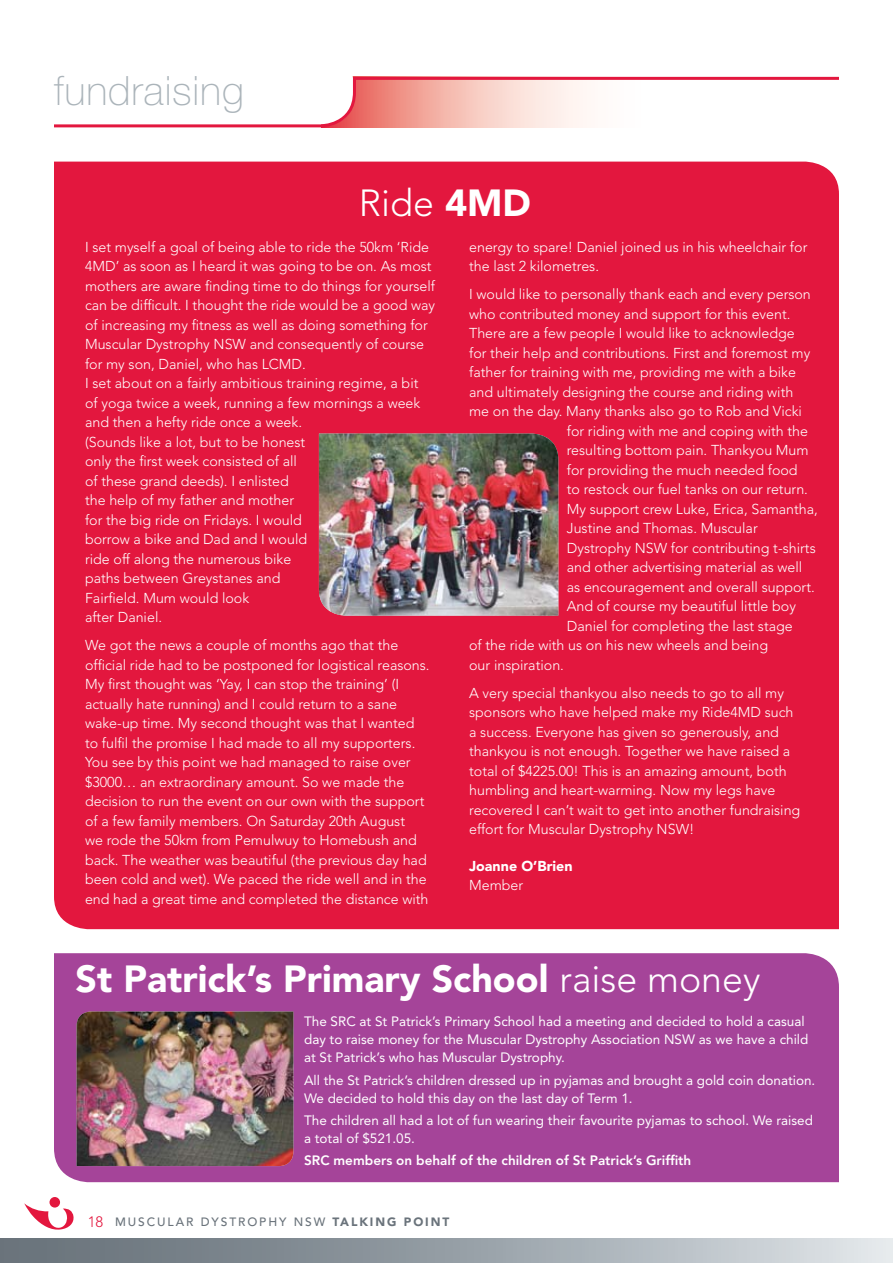
<style>
.page{position:relative;width:893px;height:1263px;background:#fff}
.page>*{position:absolute;margin:0;border:0;box-sizing:border-box;transform-origin:0 0}
.t1{font:100 40.5px "Helvetica Neue LT Std";letter-spacing:.02em;color:#abb4ba}
.t2{font:900 37.5px "Avenir";color:#fff}
.t3{font:300 37.5px "Avenir";color:#fff}
.t4{font:300 14.25px/19.5px "Avenir";color:#fff}
.t5{font:900 14.25px "Avenir";color:#fff}
.t6{font:13.5px/18px "Avenir";color:#fff}
.t7{font:800 13.5px "Avenir";color:#fff}
.t8{font:500 12px "Avenir";letter-spacing:.16em;color:#6a737b}
.s1{font-weight:900}
.s2{font-weight:300}
.s3{font-weight:300;font-size:15px;color:#e3173e}
</style>
<div class="page">
<div style="left:49px;top:1197px;width:11px;height:10px;background:#e3173e;border-radius:50%"></div>
<svg style="left:24px;top:1203px;width:50px;height:27px"></svg>
<div style="left:0;top:1239px;width:893px;height:24px;background:linear-gradient(to right,#5c6770,#dae0e5)"></div>
<svg style="left:54px;top:76px;width:785px;height:52px"></svg>
<div style="left:54px;top:162px;width:785px;height:767px;background:#e3173e"></div>
<img style="left:319px;top:434px;width:239px;height:182px">
<div style="left:54px;top:953px;width:785px;height:229px;background:#a54499"></div>
<img style="left:77px;top:1011px;width:216px;height:155px">
<h1 class="t1" style="left:54px;top:67px;width:191px">fundraising</h1>
<h2 class="t3" style="left:359px;top:181px;width:174px">Ride <span class="s1">4MD</span></h2>
<p class="t4" style="left:85px;top:237px;width:352px">I set myself a goal of being able to ride the 50km ‘Ride 4MD’ as soon as I heard it was going to be on. As most mothers are aware finding time to do things for yourself can be difficult. I thought the ride would be a good way of increasing my fitness as well as doing something for Muscular Dystrophy NSW and consequently of course for my son, Daniel, who has LCMD.<br>I set about on a fairly ambitious training regime, a bit<br>of yoga twice a week, running a few mornings a week and then a hefty ride once a week.<br>(Sounds like a lot, but to be honest<br>only the first week consisted of all<br>of these grand deeds). I enlisted<br>the help of my father and mother<br>for the big ride on Fridays. I would<br>borrow a bike and Dad and I would<br>ride off along the numerous bike<br>paths between Greystanes and<br>Fairfield. Mum would look<br>after Daniel.</p>
<p class="t4" style="left:85px;top:635px;width:346px">We got the news a couple of months ago that the official ride had to be postponed for logistical reasons.<br>My first thought was ‘Yay, I can stop the training’ (I actually hate running) and I could return to a sane wake-up time. My second thought was that I wanted to fulfil the promise I had made to all my supporters.<br>You see by this point we had managed to raise over $3000… an extraordinary amount. So we made the decision to run the event on our own with the support of a few family members. On Saturday 20th August<br>we rode the 50km from Pemulwuy to Homebush and back. The weather was beautiful (the previous day had been cold and wet). We paced the ride well and in the end had a great time and completed the distance with</p>
<p class="t4" style="left:469px;top:237px;width:340px">energy to spare! Daniel joined us in his wheelchair for the last 2 kilometres.</p>
<p class="t4" style="left:469px;top:284px;width:343px">I would like to personally thank each and every person</p>
<p class="t4" style="left:469px;top:304px;width:323px">who contributed money and support for this event.</p>
<p class="t4" style="left:469px;top:323px;width:327px">There are a few people I would like to acknowledge</p>
<p class="t4" style="left:469px;top:343px;width:343px">for their help and contributions. First and foremost my</p>
<p class="t4" style="left:469px;top:362px;width:328px">father for training with me, providing me with a bike</p>
<p class="t4" style="left:469px;top:382px;width:326px">and ultimately designing the course and riding with</p>
<p class="t4" style="left:469px;top:401px;width:334px">me on the day. Many thanks also go to Rob and Vicki</p>
<p class="t4" style="left:567px;top:421px;width:243px">for riding with me and coping with the</p>
<p class="t4" style="left:567px;top:440px;width:243px">resulting bottom pain. Thankyou Mum</p>
<p class="t4" style="left:567px;top:460px;width:232px">for providing the much needed food</p>
<p class="t4" style="left:567px;top:479px;width:243px">to restock our fuel tanks on our return.</p>
<p class="t4" style="left:567px;top:499px;width:253px">My support crew Luke, Erica, Samantha,</p>
<p class="t4" style="left:567px;top:518px;width:192px">Justine and Thomas. Muscular</p>
<p class="t4" style="left:567px;top:538px;width:250px">Dystrophy NSW for contributing t-shirts</p>
<p class="t4" style="left:567px;top:557px;width:237px">and other advertising material as well</p>
<p class="t4" style="left:567px;top:577px;width:249px">as encouragement and overall support.</p>
<p class="t4" style="left:567px;top:596px;width:231px">And of course my beautiful little boy</p>
<p class="t4" style="left:567px;top:616px;width:227px">Daniel for completing the last stage</p>
<p class="t4" style="left:469px;top:635px;width:300px">of the ride with us on his new wheels and being</p>
<p class="t4" style="left:469px;top:655px;width:96px">our inspiration.</p>
<p class="t4" style="left:469px;top:683px;width:333px">A very special thankyou also needs to go to all my sponsors who have helped make my Ride4MD such a success. Everyone has given so generously, and thankyou is not enough. Together we have raised a total of $4225.00! This is an amazing amount, both humbling and heart-warming. Now my legs have recovered I can’t wait to get into another fundraising effort for Muscular Dystrophy NSW!</p>
<p class="t5" style="left:469px;top:857px;width:105px">Joanne O’Brien</p>
<p class="t4" style="left:469px;top:875px;width:56px">Member</p>
<h2 class="t2" style="left:76px;top:956px;width:686px">St Patrick’s Primary School <span class="s2">raise money</span></h2>
<p class="t6" style="left:304px;top:1013px;width:506px">The SRC at St Patrick’s Primary School had a meeting and decided to hold a casual day to raise money for the Muscular Dystrophy Association NSW as we have a child at St Patrick’s who has Muscular Dystrophy.</p>
<p class="t6" style="left:304px;top:1071px;width:513px">All the St Patrick’s children dressed up in pyjamas and brought a gold coin donation.<br>We decided to hold this day on the last day of Term 1.</p>
<p class="t6" style="left:304px;top:1111px;width:510px">The children all had a lot of fun wearing their favourite pyjamas to school. We raised a total of $521.05.</p>
<p class="t7" style="left:304px;top:1152px;width:388px">SRC members on behalf of the children of St Patrick’s Griffith</p>
<p class="t8" style="left:88px;top:1214px;width:363px"><span class="s3">18</span> MUSCULAR DYSTROPHY NSW <span class="s1">TALKING POINT</span></p>
</div>
